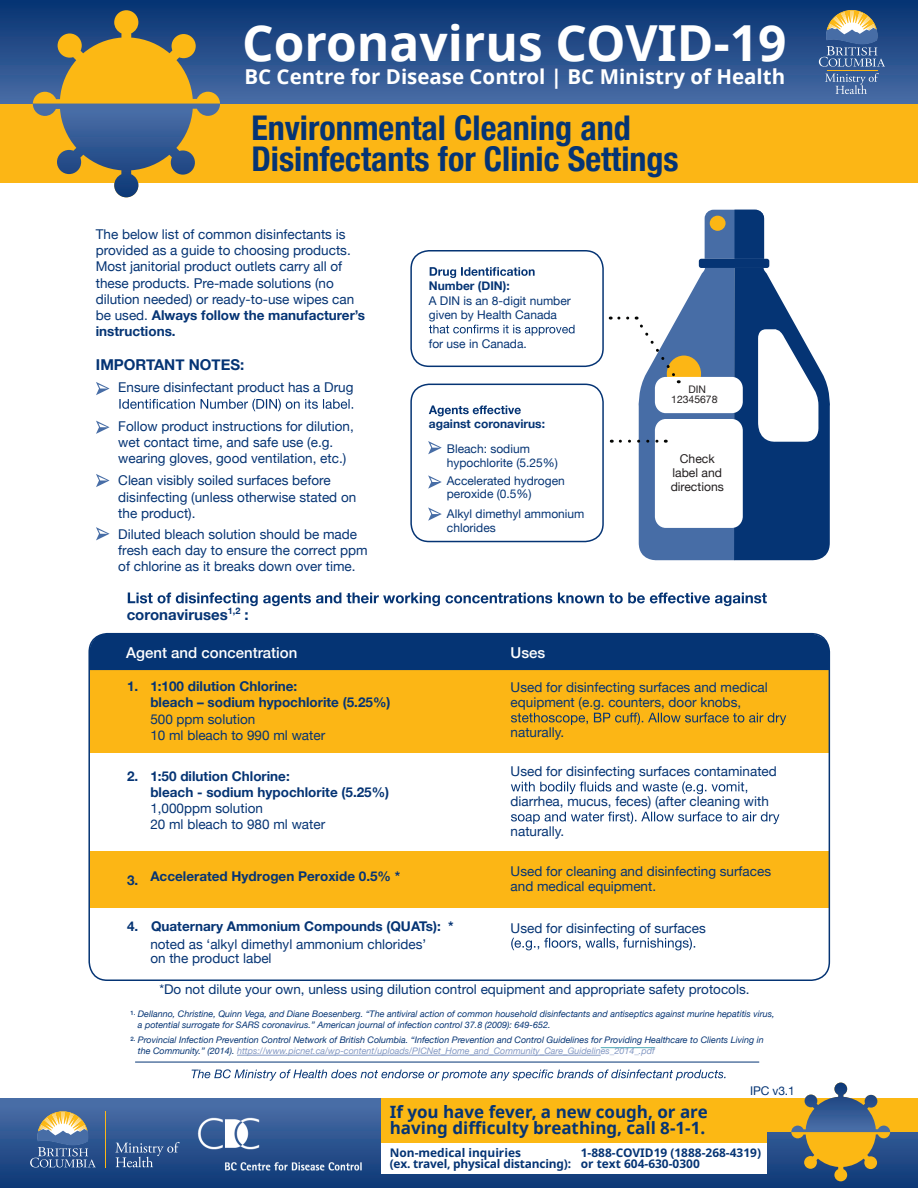
<style>
.page{position:relative;width:918px;height:1188px;background:#fff}
.page>*{position:absolute;margin:0;border:0;box-sizing:border-box;transform-origin:0 0}
.t1{font:700 49.65px "BC Sans";color:#fff}
.t2{font:700 condensed 34.05px/31.5px "Helvetica Neue";color:#053474}
.t3{font:700 20.55px "BC Sans";color:#fff}
.t4{font:700 16.95px/15.3px "BC Sans";color:#053474}
.t5{font:700 15px "Helvetica Neue";color:#053474}
.t6{font:500 15px "Helvetica Neue";color:#fff}
.t7{font:13.5px/16.2px "Helvetica Neue";color:#053474}
.t8{font:700 13.5px/16.2px "Helvetica Neue";color:#053474}
.t9{font:13.5px "Helvetica Neue LT Std";color:#053474}
.t10{font:700 13.5px "Helvetica Neue LT Std";color:#053474}
.t11{font:12.15px/14px "Helvetica Neue";color:#231f20;text-align:center}
.t12{font:12px/14.4px "Helvetica Neue";color:#053474}
.t13{font:700 12px "Helvetica Neue";color:#053474}
.t14{font:700 11.85px/11.6px "BC Sans";color:#053474}
.t15{font:10.35px/10.4px "Helvetica Neue";color:#231f20;text-align:center}
.t16{font:italic 9px/10.8px "Helvetica Neue";color:#053474}
.t17{font:500 6px "Helvetica Neue";color:#053474}
.s1{font-weight:700}
.s2{color:#8398c3}
</style>
<div class="page">
<svg style="left:705px;top:210px;width:59px;height:49px"></svg>
<div style="left:699px;top:259px;width:70px;height:9px;background:#053474;border-radius:2px"></div>
<div style="left:410px;top:250px;width:194px;height:117px;border:2px solid #053474;border-radius:18px"></div>
<div style="left:410px;top:384px;width:194px;height:158px;border:2px solid #053474;border-radius:18px"></div>
<div style="left:90px;top:669px;width:739px;height:84px;background:#fcb615"></div>
<div style="left:90px;top:852px;width:739px;height:56px;background:#fcb615"></div>
<svg style="left:511px;top:712px;width:275px;height:13px"></svg>
<svg style="left:511px;top:781px;width:236px;height:13px"></svg>
<svg style="left:511px;top:811px;width:268px;height:13px"></svg>
<svg style="left:511px;top:938px;width:184px;height:12px"></svg>
<svg style="left:119px;top:399px;width:234px;height:12px"></svg>
<svg style="left:430px;top:267px;width:105px;height:11px"></svg>
<svg style="left:429px;top:325px;width:146px;height:11px"></svg>
<svg style="left:429px;top:405px;width:92px;height:11px"></svg>
<svg style="left:192px;top:1069px;width:534px;height:12px"></svg>
<hr style="left:237px;top:1055px;width:364px;height:1px;background:#8398c3">
<hr style="left:601px;top:1047px;width:54px;height:1px;background:#46a6b1">
<div style="left:91px;top:634px;width:738px;height:36px;background:#053474"></div>
<svg style="left:96px;top:382px;width:14px;height:13px"></svg>
<svg style="left:428px;top:441px;width:14px;height:13px"></svg>
<svg style="left:428px;top:475px;width:14px;height:14px"></svg>
<svg style="left:428px;top:507px;width:14px;height:14px"></svg>
<svg style="left:96px;top:421px;width:14px;height:13px"></svg>
<svg style="left:96px;top:474px;width:14px;height:13px"></svg>
<svg style="left:96px;top:527px;width:14px;height:13px"></svg>
<hr style="left:135px;top:1062px;width:624px;height:1px;background:#053474">
<svg style="left:619px;top:268px;width:211px;height:293px"></svg>
<svg style="left:128px;top:593px;width:639px;height:13px"></svg>
<div style="left:88px;top:633px;width:742px;height:348px;border:2px solid #053474;border-radius:18px"></div>
<div style="left:718px;top:391px;width:10px;height:16px;background:#fff;border-radius:5px"></div>
<div style="left:0;top:1098px;width:918px;height:90px;background:linear-gradient(to bottom,#4d71a9,#0c3876)"></div>
<svg style="left:115px;top:1142px;width:65px;height:25px"></svg>
<svg style="left:30px;top:1111px;width:66px;height:57px"></svg>
<hr style="left:106px;top:1111px;width:1px;height:56px;background:#fcb814">
<img style="left:198px;top:1118px;width:165px;height:54px">
<div style="left:382px;top:1098px;width:536px;height:34px;background:#fcb814"></div>
<svg style="left:791px;top:1083px;width:99px;height:98px"></svg>
<div style="left:382px;top:1111px;width:385px;height:32px;background:#fcb814"></div>
<div style="left:382px;top:1143px;width:385px;height:30px;background:#fff"></div>
<div style="left:0;top:76px;width:918px;height:107px;background:#fcb615"></div>
<div style="left:0;top:0;width:918px;height:104px;background:linear-gradient(to bottom,#053271,#486ca5)"></div>
<svg style="left:33px;top:10px;width:187px;height:187px"></svg>
<hr style="left:827px;top:70px;width:50px;height:1px;background:#fcb814">
<svg style="left:819px;top:10px;width:66px;height:57px"></svg>
<svg style="left:825px;top:73px;width:54px;height:21px"></svg>
<h1 class="t1" style="left:242px;top:8px;width:546px">Coronavirus COVID-19</h1>
<h3 class="t3" style="left:244px;top:62px;width:542px">BC Centre for Disease Control | BC Ministry of Health</h3>
<h2 class="t2" style="left:251px;top:109px;width:429px">Environmental Cleaning and<br>Disinfectants for Clinic Settings</h2>
<p class="t7" style="left:96px;top:227px;width:271px">The below list of common disinfectants is provided as a guide to choosing products.<br>Most janitorial product outlets carry all of these products. Pre-made solutions (no dilution needed) or ready-to-use wipes can be used. <span class="s1">Always follow the manufacturer’s instructions.</span></p>
<p class="t5" style="left:96px;top:353px;width:150px">IMPORTANT NOTES:</p>
<p class="t7" style="left:118px;top:380px;width:237px">Ensure disinfectant product has a Drug</p>
<p class="t7" style="left:118px;top:419px;width:237px">Follow product instructions for dilution, wet contact time, and safe use (e.g. wearing gloves, good ventilation, etc.)</p>
<p class="t7" style="left:118px;top:473px;width:240px">Clean visibly soiled surfaces before disinfecting (unless otherwise stated on the product).</p>
<p class="t7" style="left:118px;top:527px;width:251px">Diluted bleach solution should be made fresh each day to ensure the correct ppm of chlorine as it breaks down over time.</p>
<p class="t5" style="left:127px;top:603px;width:123px">coronaviruses<sup>1,2</sup> :</p>
<p class="t13" style="left:429px;top:276px;width:82px">Number (DIN):</p>
<p class="t12" style="left:429px;top:294px;width:144px">A DIN is an 8-digit number given by Health Canada</p>
<p class="t12" style="left:429px;top:337px;width:100px">for use in Canada.</p>
<p class="t13" style="left:429px;top:415px;width:118px">against coronavirus:</p>
<p class="t12" style="left:447px;top:442px;width:113px">Bleach: sodium hypochlorite (5.25%)</p>
<p class="t12" style="left:447px;top:487px;width:86px">peroxide (0.5%)</p>
<p class="t12" style="left:447px;top:474px;width:120px">Accelerated hydrogen</p>
<p class="t12" style="left:447px;top:507px;width:139px">Alkyl dimethyl ammonium chlorides</p>
<p class="t15" style="left:671px;top:384px;width:54px">DIN<br>123456789</p>
<p class="t11" style="left:671px;top:452px;width:55px">Check label and directions</p>
<p class="t6" style="left:126px;top:641px;width:173px">Agent and concentration</p>
<p class="t6" style="left:511px;top:641px;width:36px">Uses</p>
<p class="t8" style="left:127px;top:679px;width:13px">1.</p>
<p class="t8" style="left:150px;top:679px;width:242px">1:100 dilution Chlorine:<br>bleach – sodium hypochlorite (5.25%)</p>
<p class="t7" style="left:150px;top:711px;width:176px">500 ppm solution<br>10 ml bleach to 990 ml water</p>
<p class="t8" style="left:150px;top:768px;width:240px">1:50 dilution Chlorine:<br>bleach - sodium hypochlorite (5.25%)</p>
<p class="t7" style="left:150px;top:801px;width:176px">1,000ppm solution<br>20 ml bleach to 980 ml water</p>
<p class="t7" style="left:511px;top:681px;width:259px;line-height:15px">Used for disinfecting surfaces and medical equipment (e.g. counters, door knobs,</p>
<p class="t7" style="left:511px;top:725px;width:55px">naturally.</p>
<p class="t7" style="left:511px;top:764px;width:268px">Used for disinfecting surfaces contaminated</p>
<p class="t7" style="left:511px;top:794px;width:260px">diarrhea, mucus, feces) (after cleaning with</p>
<p class="t7" style="left:511px;top:824px;width:55px">naturally.</p>
<p class="t7" style="left:511px;top:865px;width:262px;line-height:15px">Used for cleaning and disinfecting surfaces and medical equipment.</p>
<p class="t7" style="left:511px;top:920px;width:197px">Used for disinfecting of surfaces</p>
<p class="t8" style="left:127px;top:768px;width:13px">2.</p>
<p class="t10" style="left:150px;top:868px;width:251px">Accelerated Hydrogen Peroxide 0.5% *</p>
<p class="t8" style="left:127px;top:872px;width:13px">3.</p>
<p class="t10" style="left:127px;top:917px;width:328px">4. Quaternary Ammonium Compounds (QUATs): *</p>
<p class="t7" style="left:150px;top:938px;width:277px;line-height:14.2px">noted as ‘alkyl dimethyl ammonium chlorides’ on the product label</p>
<p class="t9" style="left:159px;top:981px;width:592px">*Do not dilute your own, unless using dilution control equipment and appropriate safety protocols.</p>
<p class="t17" style="left:130px;top:1008px;width:7px">1.</p>
<p class="t16" style="left:138px;top:1009px;width:638px">Dellanno, Christine, Quinn Vega, and Diane Boesenberg. “The antiviral action of common household disinfectants and antiseptics against murine hepatitis virus, a potential surrogate for SARS coronavirus.” American journal of infection control 37.8 (2009): 649-652.</p>
<p class="t16" style="left:138px;top:1035px;width:627px">Provincial Infection Prevention Control Network of British Columbia. “Infection Prevention and Control Guidelines for Providing Healthcare to Clients Living in the Community.” (2014). <span class="s2">https://www.picnet.ca/wp-content/uploads/PICNet_Home_and_Community_Care_Guidelines_2014_.pdf</span></p>
<p class="t17" style="left:130px;top:1034px;width:7px">2.</p>
<p class="t12" style="left:750px;top:1084px;width:46px">IPC v3.1</p>
<p class="t4" style="left:390px;top:1105px;width:319px">If you have fever, a new cough, or are having difficulty breathing, call 8-1-1.</p>
<p class="t14" style="left:390px;top:1147px;width:183px">Non-medical inquiries<br>(ex. travel, physical distancing):</p>
<p class="t14" style="left:581px;top:1147px;width:182px">1-888-COVID19 (1888-268-4319) or text 604-630-0300</p>
</div>
